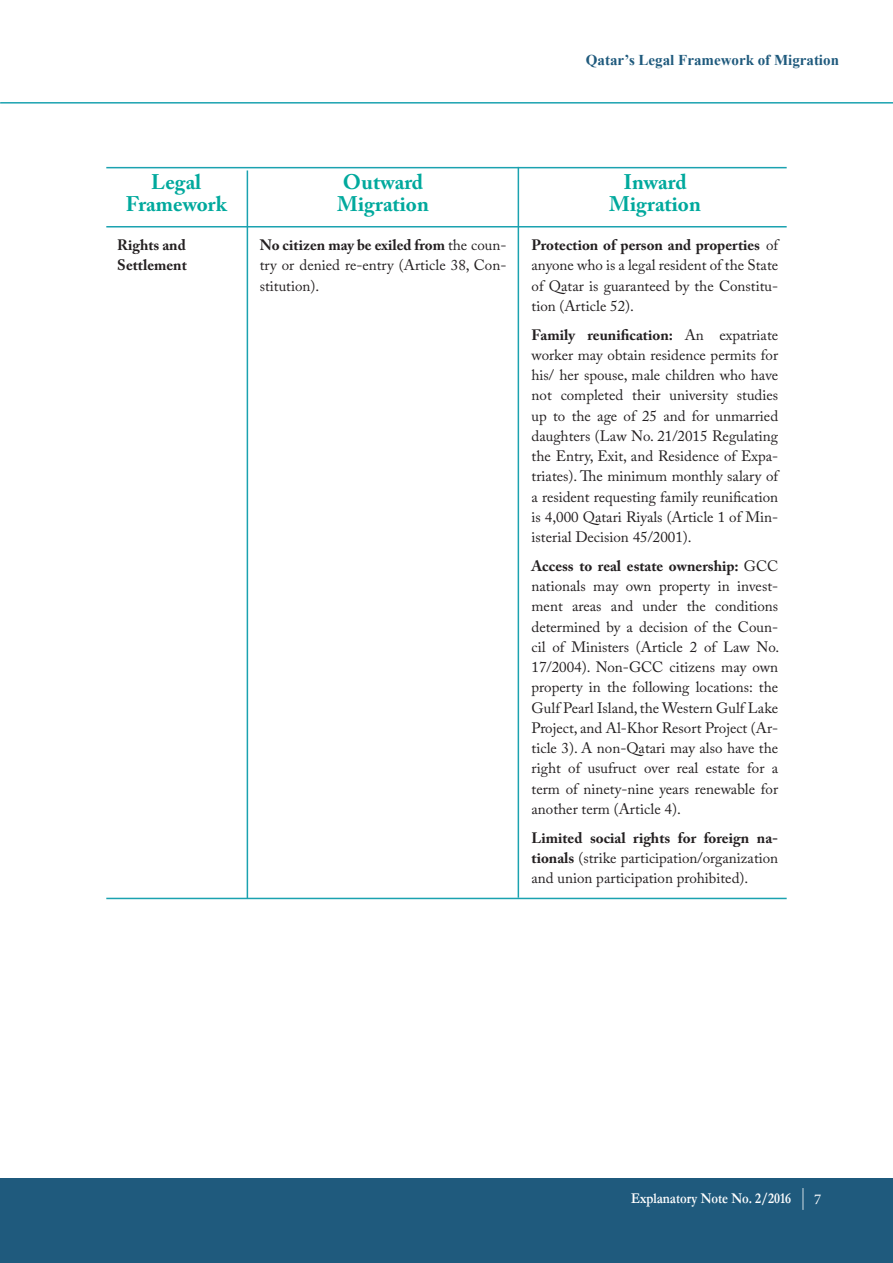
<style>
.page{position:relative;width:893px;height:1263px;background:#fff}
.page>*{position:absolute;margin:0;border:0;box-sizing:border-box;transform-origin:0 0}
.t1{font:700 21px/22.5px "Adobe Caslon Pro";color:#00a99d;text-align:center}
.t2{font:15px/20.2px "Adobe Caslon Pro";color:#231f20;text-align:justify}
.t3{font:700 15px "Times New Roman";color:#1f5a7d}
.t4{font:700 15px "Garamond";color:#fff;scale:.85 1}
.t5{font:700 15px/20.2px "Adobe Caslon Pro";color:#231f20}
.t6{font:15px "Minion Pro";color:#fff}
.s1{font-weight:700}
</style>
<div class="page">
<div style="left:0;top:1179px;width:893px;height:84px;background:#1f5a7d"></div>
<hr style="left:0;top:102px;width:893px;height:2px;background:#1ba2b0">
<svg style="left:802px;top:1188px;width:1px;height:22px"></svg>
<hr style="left:106px;top:898px;width:681px;height:1px;background:#1ba2b0">
<hr style="left:518px;top:167px;width:1px;height:731px;background:#1ba2b0">
<hr style="left:106px;top:167px;width:681px;height:1px;background:#1ba2b0">
<hr style="left:106px;top:226px;width:681px;height:1px;background:#1ba2b0">
<hr style="left:247px;top:170px;width:1px;height:728px;background:#1ba2b0">
<p class="t3" style="left:586px;top:49px;width:255px">Qatar’s Legal Framework of Migration</p>
<h1 class="t1" style="left:126px;top:170px;width:102px">Legal<br>Framework</h1>
<h1 class="t1" style="left:337px;top:170px;width:93px;text-align:left">Outward<br>Migration</h1>
<h1 class="t1" style="left:609px;top:170px;width:93px">Inward<br>Migration</h1>
<p class="t5" style="left:117px;top:235px;width:71px">Rights and<br>Settlement</p>
<p class="t2" style="left:260px;top:235px;width:248px"><span class="s1">No citizen may be exiled from</span> the coun&shy;try or denied re-entry (Article 38, Con&shy;stitution).</p>
<p class="t2" style="left:532px;top:235px;width:248px"><span class="s1">Protection of person and properties</span> of anyone who is a legal resident of the State of Qatar is guaranteed by the Constitu&shy;tion (Article 52).</p>
<p class="t2" style="left:532px;top:324px;width:248px"><span class="s1">Family reunification:</span> An expatriate worker may obtain residence permits for his/ her spouse, male children who have not completed their university studies up to the age of 25 and for unmarried daughters (Law No. 21/2015 Regulating the Entry, Exit, and Residence of Expa&shy;triates). The minimum monthly salary of a resident requesting family reunification is 4,000 Qatari Riyals (Article 1 of Min&shy;isterial Decision 45/2001).</p>
<p class="t2" style="left:532px;top:555px;width:249px"><span class="s1">Access to real estate ownership:</span> GCC nationals may own property in invest&shy;ment areas and under the conditions determined by a decision of the Coun&shy;cil of Ministers (Article 2 of Law No.<br>17/2004). Non-GCC citizens may own property in the following locations: the Gulf Pearl Island, the Western Gulf Lake Project, and Al-Khor Resort Project (Ar&shy;ticle 3). A non-Qatari may also have the right of usufruct over real estate for a term of ninety-nine years renewable for another term (Article 4).</p>
<p class="t2" style="left:532px;top:827px;width:248px"><span class="s1">Limited social rights for foreign na&shy;tionals</span> (strike participation/organization and union participation prohibited).</p>
<p class="t4" style="left:631px;top:1189px;width:190px">Explanatory Note No. 2/2016</p>
<p class="t6" style="left:814px;top:1189px;width:9px">7</p>
</div>
